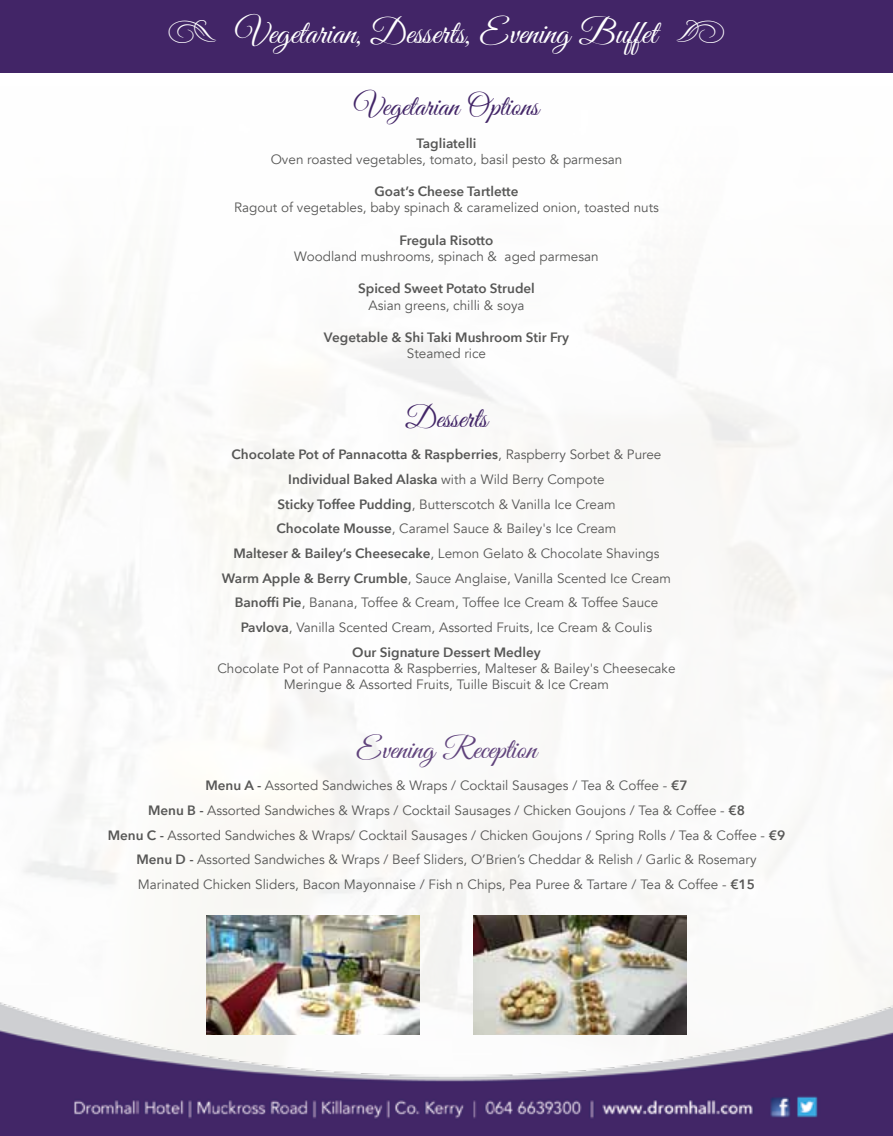
<style>
.page{position:relative;width:893px;height:1136px;background:#fff}
.page>*{position:absolute;margin:0;border:0;box-sizing:border-box;transform-origin:0 0}
.t1{font:34.5px "Good Vibrations Script";color:#fff}
.t2{font:30px "Good Vibrations Script";color:#422567}
.t3{font:30px "Good Vibrations Script";color:#60437c}
.t4{font:13.5px/24.8px "Avenir";color:#575756;text-align:center}
.t5{font:600 13.5px/24.8px "Avenir Next";letter-spacing:-.005em;color:#575756;text-align:center}
.s1{font-family:"Type Embellishments One Let Plain"}
.s2{font-family:"Avenir";font-weight:400}
.s3{font-family:"Avenir Next";font-weight:600}
</style>
<div class="page">
<img style="left:0;top:72px;width:893px;height:880px">
<img style="left:0;top:952px;width:893px;height:183px">
<div style="left:0;top:0;width:893px;height:72px;background:#422567"></div>
<img style="left:207px;top:915px;width:212px;height:119px">
<img style="left:474px;top:915px;width:212px;height:119px">
<h1 class="t1" style="left:167px;top:9px;width:561px"><span class="s1">z</span> Vegetarian, Desserts, Evening Buffet <span class="s1">å</span></h1>
<h2 class="t2" style="left:354px;top:85px;width:186px">Vegetarian Options</h2>
<p class="t5" style="left:416px;top:130px;width:62px">Tagliatelli</p>
<p class="t4" style="left:271px;top:147px;width:353px">Oven roasted vegetables, tomato, basil pesto &amp; parmesan</p>
<p class="t5" style="left:374px;top:179px;width:146px">Goat’s Cheese Tartlette</p>
<p class="t4" style="left:234px;top:195px;width:426px">Ragout of vegetables, baby spinach &amp; caramelized onion, toasted nuts</p>
<p class="t5" style="left:399px;top:227px;width:95px">Fregula Risotto</p>
<p class="t4" style="left:294px;top:244px;width:306px">Woodland mushrooms, spinach &amp; aged parmesan</p>
<p class="t5" style="left:358px;top:276px;width:178px">Spiced Sweet Potato Strudel</p>
<p class="t4" style="left:368px;top:293px;width:158px">Asian greens, chilli &amp; soya</p>
<p class="t5" style="left:324px;top:324px;width:247px">Vegetable &amp; Shi Taki M ushroom Stir Fry</p>
<p class="t4" style="left:407px;top:341px;width:81px">Steamed rice</p>
<h2 class="t2" style="left:405px;top:396px;width:84px">Desserts</h2>
<p class="t5" style="left:232px;top:441px;width:431px">Chocolate Pot of Pannacotta &amp; Raspberries<span class="s2">, Raspberry Sorbet &amp; Puree<br></span>I ndividual Baked Alaska <span class="s2">with a Wild Berry Compote</span></p>
<p class="t4" style="left:222px;top:491px;width:451px"><span class="s3">Sticky Toffee Pudding</span>, Butterscotch &amp; Vanilla Ice Cream<br><span class="s3">Chocolate Mousse</span>, Caramel Sauce &amp; Bailey's Ice Cream<br><span class="s3">Malteser &amp; Bailey’s Cheesecake</span>, Lemon Gelato &amp; Chocolate Shavings <span class="s3">Warm Apple &amp; Berry Crumble</span>, Sauce Anglaise, Vanilla Scented Ice Cream <span class="s3">Banoffi Pie</span>, Banana, Toffee &amp; Cream, Toffee Ice Cream &amp; Toffee Sauce <span class="s3">Pavlova</span>, Vanilla Scented Cream, Assorted Fruits, Ice Cream &amp; Coulis</p>
<p class="t5" style="left:352px;top:639px;width:190px">Our Signature Dessert Medley</p>
<p class="t4" style="left:217px;top:660px;width:460px;line-height:16.2px">Chocolate Pot of Pannacotta &amp; Raspberries, Malteser &amp; Bailey's Cheesecake<br>Meringue &amp; Assorted Fruits, Tuille Biscuit &amp; Ice Cream</p>
<h2 class="t3" style="left:356px;top:727px;width:182px">Evening Reception</h2>
<p class="t4" style="left:108px;top:773px;width:679px"><span class="s3">M enu A -</span> Assorted Sandwiches &amp; Wraps / Cocktail Sausages / Tea &amp; Coffee - <span class="s3">€7<br>Menu B -</span> Assorted Sandwiches &amp; Wraps / Cocktail Sausages / Chicken Goujons / Tea &amp; Coffee - <span class="s3">€8<br>Menu C -</span> Assorted Sandwiches &amp; Wraps/ Cocktail Sausages / Chicken Goujons / Spring Rolls / Tea &amp; Coffee - <span class="s3">€9<br>Menu D -</span> Assorted Sandwiches &amp; Wraps / Beef Sliders, O’Brien’s Cheddar &amp; Relish / Garlic &amp; Rosemary Marinated Chicken Sliders, Bacon Mayonnaise / Fish n Chips, Pea Puree &amp; Tartare / Tea &amp; Coffee - <span class="s3">€15</span></p>
</div>
